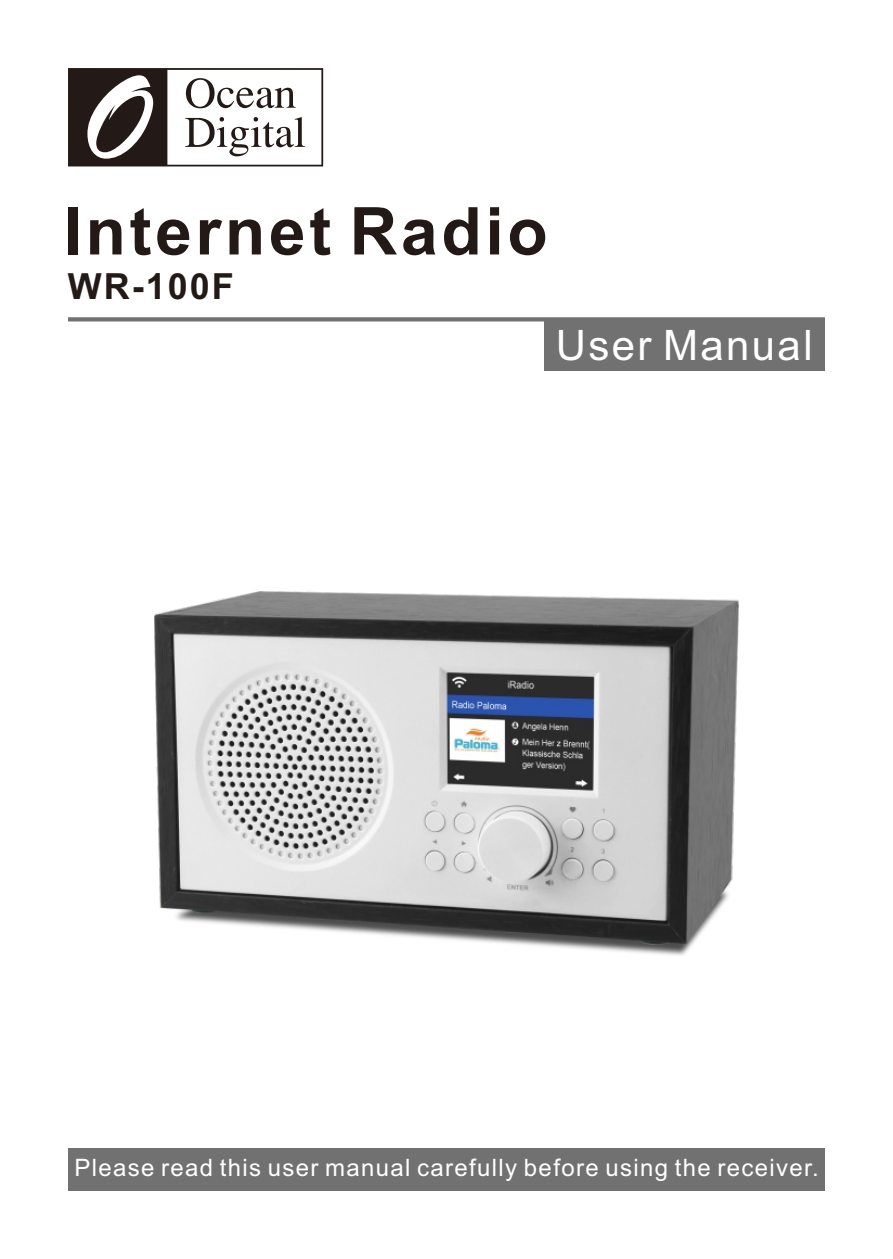
<style>
.page{position:relative;width:893px;height:1259px;background:#fff}
.page>*{position:absolute;margin:0;border:0;box-sizing:border-box;transform-origin:0 0}
.t1{font:700 66px "Arial";letter-spacing:.055em;color:#231916}
.t2{font:42px "Arial";letter-spacing:.055em;color:#fff}
.t3{font:700 36px "Arial";letter-spacing:.055em;color:#231916}
.t4{font:24px "Arial";letter-spacing:.055em;color:#fff}
</style>
<div class="page">
<img style="left:155px;top:591px;width:583px;height:365px">
<div style="left:68px;top:1148px;width:757px;height:43px;background:#717171"></div>
<svg style="left:68px;top:68px;width:255px;height:98px"></svg>
<svg style="left:68px;top:317px;width:757px;height:4px;background:#7b7b7b"></svg>
<div style="left:544px;top:319px;width:281px;height:51px;background:#717171"></div>
<h1 class="t1" style="left:64px;top:206px;width:486px">Internet Radio</h1>
<h3 class="t3" style="left:68px;top:273px;width:168px">WR-100F</h3>
<h2 class="t2" style="left:556px;top:329px;width:258px">User Manual</h2>
<p class="t4" style="left:74px;top:1158px;width:746px">Please read this user manual carefully before using the receiver.</p>
</div>
